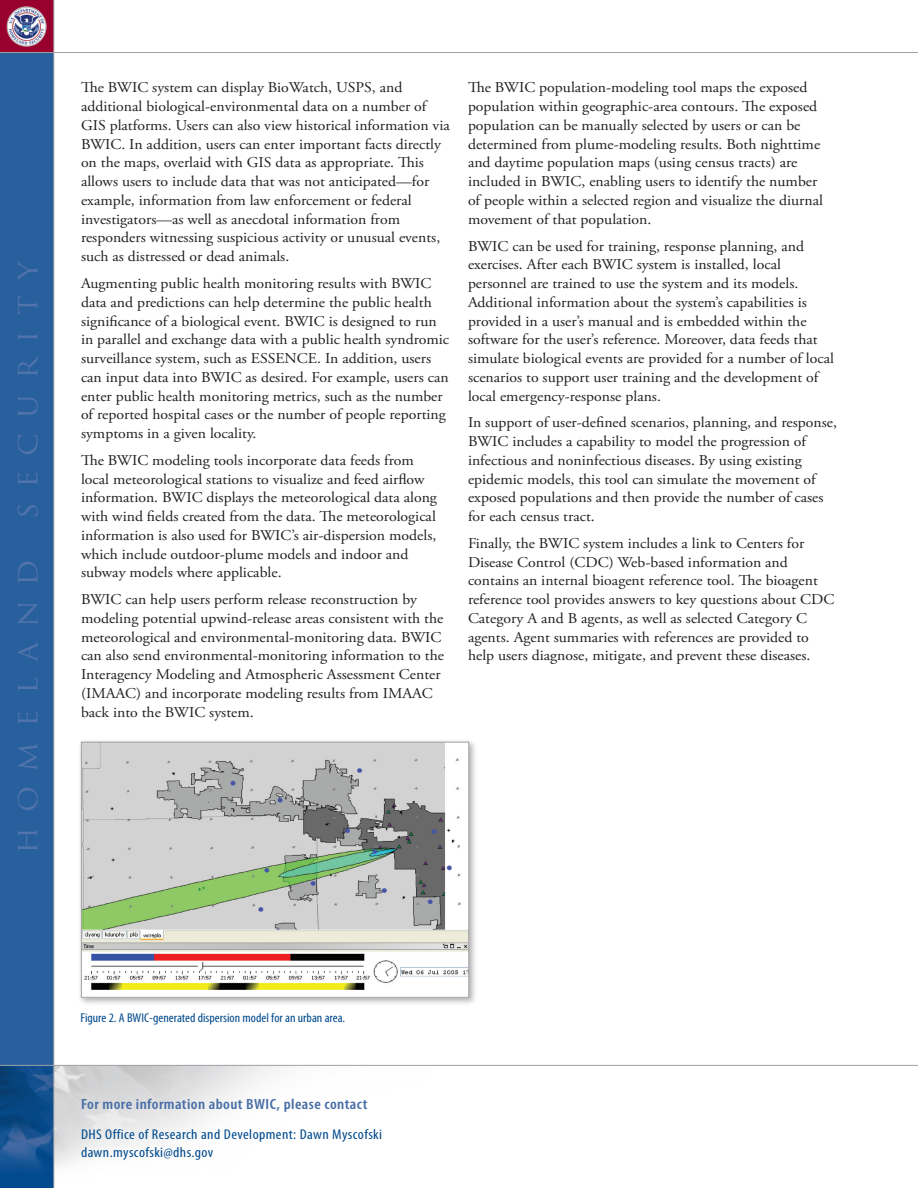
<style>
.page{position:relative;width:918px;height:1188px;background:#fff}
.page>*{position:absolute;margin:0;border:0;box-sizing:border-box;transform-origin:0 0}
.t1{font:25.65px "Trajan Pro";letter-spacing:.525em;color:#5274ab;scale:1.11 1}
.Body_copy{font:15px/18.8px "Adobe Garamond Pro";color:#231f20;scale:1.05 1}
.For_more_info_contac{font:600 condensed 14.85px "Myriad Pro";letter-spacing:.025em;color:#476da6;scale:1.11 1}
.Contact{font:condensed 14.1px "Myriad Pro";letter-spacing:.025em;color:#004a8d;scale:1.11 1}
.Figure_Caption{font:condensed 12.9px "Myriad Pro";color:#004a8d;scale:1.05 1}
</style>
<div class="page">
<div style="left:0;top:53px;width:54px;height:1081px;background:#27609d"></div>
<img style="left:0;top:0;width:53px;height:52px">
<img style="left:54px;top:1066px;width:232px;height:122px">
<svg style="left:0;top:1066px;width:53px;height:122px;background:#114e8b"></svg>
<hr style="left:0;top:1065px;width:918px;height:1px;background:#a1a1a5">
<hr style="left:0;top:52px;width:918px;height:1px;background:#a1a1a5">
<hr style="left:53px;top:0;width:1px;height:1188px;background:#a1a1a5">
<img style="left:6px;top:5px;width:41px;height:41px">
<div style="left:77px;top:738px;width:402px;height:270px;background:#231f20;opacity:.35"></div>
<img style="left:83px;top:744px;width:384px;height:252px">
<div style="left:81px;top:742px;width:388px;height:256px;border:1px solid #a1a1a5"></div>
<p class="t1" style="left:12px;top:519px;width:236px;rotate:-90deg">SECURITY</p>
<p class="t1" style="left:12px;top:854px;width:267px;rotate:-90deg">HOMELAND</p>
<p class="Body_copy" style="left:81px;top:79px;width:353px">The BWIC system can display BioWatch, USPS, and additional biological-environmental data on a number of GIS platforms. Users can also view historical information via BWIC. In addition, users can enter important facts directly on the maps, overlaid with GIS data as appropriate. This allows users to include data that was not anticipated—for example, information from law enforcement or federal investigators—as well as anecdotal information from responders witnessing suspicious activity or unusual events, such as distressed or dead animals.</p>
<p class="Body_copy" style="left:81px;top:274px;width:352px">Augmenting public health monitoring results with BWIC data and predictions can help determine the public health significance of a biological event. BWIC is designed to run in parallel and exchange data with a public health syndromic surveillance system, such as ESSENCE. In addition, users can input data into BWIC as desired. For example, users can enter public health monitoring metrics, such as the number of reported hospital cases or the number of people reporting symptoms in a given locality.</p>
<p class="Body_copy" style="left:81px;top:451px;width:341px">The BWIC modeling tools incorporate data feeds from local meteorological stations to visualize and feed airflow information. BWIC displays the meteorological data along with wind fields created from the data. The meteorological information is also used for BWIC’s air-dispersion models, which include outdoor-plume models and indoor and subway models where applicable.</p>
<p class="Body_copy" style="left:81px;top:591px;width:347px">BWIC can help users perform release reconstruction by modeling potential upwind-release areas consistent with the meteorological and environmental-monitoring data. BWIC can also send environmental-monitoring information to the Interagency Modeling and Atmospheric Assessment Center (IMAAC) and incorporate modeling results from IMAAC back into the BWIC system.</p>
<p class="Body_copy" style="left:468px;top:79px;width:340px">The BWIC population-modeling tool maps the exposed population within geographic-area contours. The exposed population can be manually selected by users or can be determined from plume-modeling results. Both nighttime and daytime population maps (using census tracts) are included in BWIC, enabling users to identify the number of people within a selected region and visualize the diurnal movement of that population.</p>
<p class="Body_copy" style="left:468px;top:237px;width:350px">BWIC can be used for training, response planning, and exercises. After each BWIC system is installed, local personnel are trained to use the system and its models.<br>Additional information about the system’s capabilities is provided in a user’s manual and is embedded within the software for the user’s reference. Moreover, data feeds that simulate biological events are provided for a number of local scenarios to support user training and the development of local emergency-response plans.</p>
<p class="Body_copy" style="left:468px;top:414px;width:353px">In support of user-defined scenarios, planning, and response, BWIC includes a capability to model the progression of infectious and noninfectious diseases. By using existing epidemic models, this tool can simulate the movement of exposed populations and then provide the number of cases for each census tract.</p>
<p class="Body_copy" style="left:468px;top:534px;width:350px">Finally, the BWIC system includes a link to Centers for Disease Control (CDC) Web-based information and contains an internal bioagent reference tool. The bioagent reference tool provides answers to key questions about CDC Category A and B agents, as well as selected Category C agents. Agent summaries with references are provided to help users diagnose, mitigate, and prevent these diseases.</p>
<p class="Figure_Caption" style="left:81px;top:1010px;width:254px">Figure 2. A BWIC-generated dispersion model for an urban area.</p>
<p class="For_more_info_contac" style="left:81px;top:1095px;width:260px">For more information about BWIC, please contact</p>
<p class="Contact" style="left:81px;top:1126px;width:273px">DHS Office of Research and Development: Dawn Myscofski</p>
<p class="Contact" style="left:81px;top:1144px;width:121px">dawn.myscofski@dhs.gov</p>
</div>
